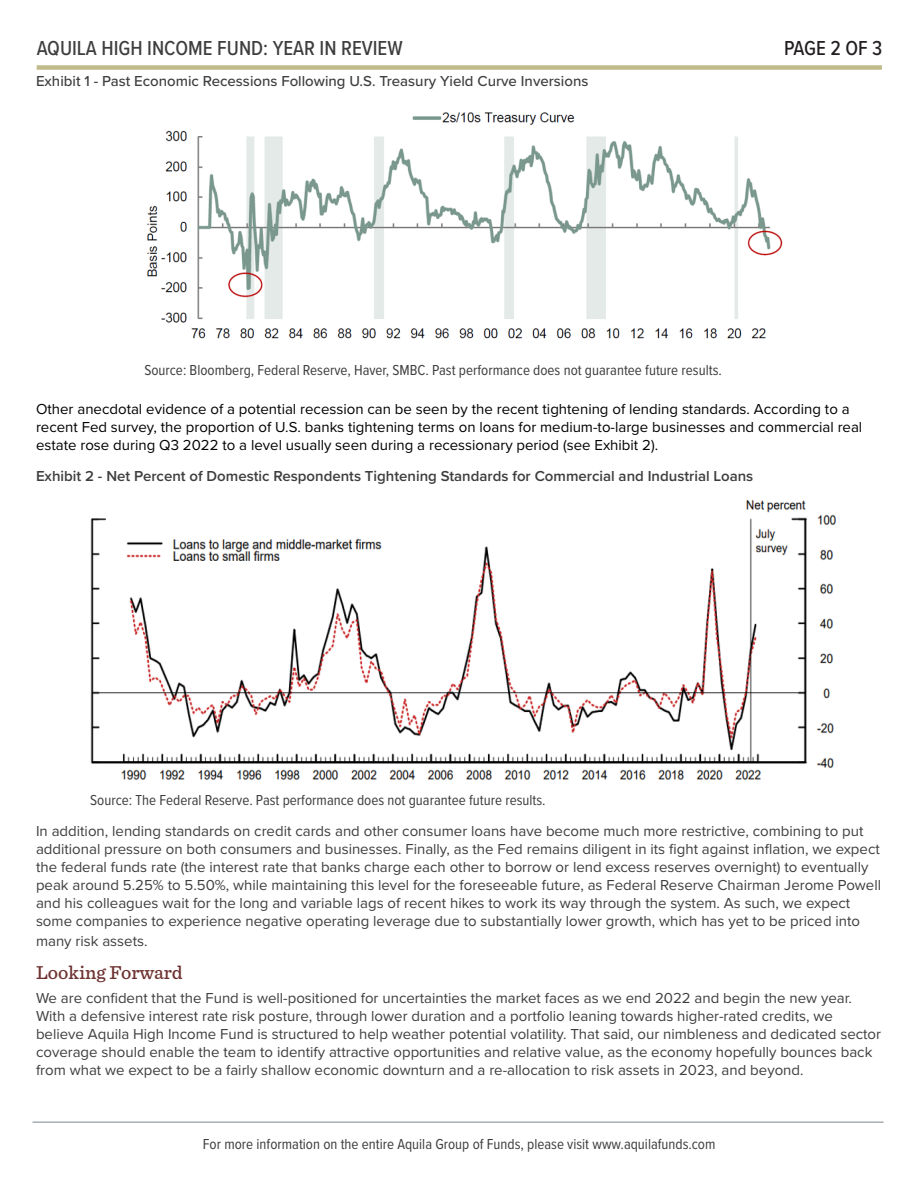
<style>
.page{position:relative;width:918px;height:1188px;background:#fff}
.page>*{position:absolute;margin:0;border:0;box-sizing:border-box;transform-origin:0 0}
.t1{font:500 21px "Proxima Nova Cond";color:#3e3e3f}
.t2{font:500 21px "Proxima Nova Cond";letter-spacing:-.01em;color:#231f20}
.Subhead{font:500 19.5px "Sentinel";color:#6d3231}
.Subhead-2{font:15px/18px "Proxima Nova";color:#3e3e3f}
.Text{font:15px/18px "Proxima Nova";color:#3e3e3f}
.Subhead-3{font:15px/18px "Proxima Nova";color:#000}
.Subhead-4{font:15px "Proxima Nova Cond";color:#3e3e3f}
.Subhead-5{font:600 15px "Proxima Nova";color:#3e3e3f}
.Text-2{font:15px "Proxima Nova Cond";color:#3e3e3f}
.Subhead-6{font:500 15px "Proxima Nova";color:#3e3e3f}
</style>
<div class="page">
<hr style="left:33px;top:1122px;width:851px;height:1px;background:#7c858c">
<img style="left:146px;top:112px;width:637px;height:227px">
<div style="left:37px;top:65px;width:845px;height:5px;background:#c0bb8b"></div>
<img style="left:90px;top:499px;width:746px;height:281px">
<p class="t1" style="left:37px;top:33px;width:368px">AQUILA HIGH INCOME FUND: YEAR IN REVIEW</p>
<p class="t2" style="left:784px;top:33px;width:100px">PAGE 2 OF 3</p>
<p class="Subhead-6" style="left:36px;top:70px;width:554px">Exhibit 1 - Past Economic Recessions Following U.S. Treasury Yield Curve Inversions</p>
<p class="Subhead-4" style="left:144px;top:359px;width:579px">Source: Bloomberg, Federal Reserve, Haver, SMBC. Past performance does not guarantee future results.</p>
<p class="Subhead-3" style="left:36px;top:399px;width:828px">Other anecdotal evidence of a potential recession can be seen by the recent tightening of lending standards. According to a recent Fed survey, the proportion of U.S. banks tightening terms on loans for medium-to-large businesses and commercial real estate rose during Q3 2022 to a level usually seen during a recessionary period (see Exhibit 2).</p>
<p class="Subhead-5" style="left:36px;top:465px;width:719px">Exhibit 2 - Net Percent of Domestic Respondents Tightening Standards for Commercial and Industrial Loans</p>
<p class="Subhead-4" style="left:90px;top:789px;width:457px">Source: The Federal Reserve. Past performance does not guarantee future results.</p>
<p class="Subhead-2" style="left:36px;top:822px;width:847px">In addition, lending standards on credit cards and other consumer loans have become much more restrictive, combining to put additional pressure on both consumers and businesses. Finally, as the Fed remains diligent in its fight against inflation, we expect the federal funds rate (the interest rate that banks charge each other to borrow or lend excess reserves overnight) to eventually peak around 5.25% to 5.50%, while maintaining this level for the foreseeable future, as Federal Reserve Chairman Jerome Powell and his colleagues wait for the long and variable lags of recent hikes to work its way through the system. As such, we expect some companies to experience negative operating leverage due to substantially lower growth, which has yet to be priced into</p>
<p class="Subhead-2" style="left:36px;top:931px;width:113px">many risk assets.</p>
<p class="Subhead" style="left:36px;top:957px;width:148px">Looking Forward</p>
<p class="Text" style="left:36px;top:989px;width:847px">We are confident that the Fund is well-positioned for uncertainties the market faces as we end 2022 and begin the new year.<br>With a defensive interest rate risk posture, through lower duration and a portfolio leaning towards higher-rated credits, we believe Aquila High Income Fund is structured to help weather potential volatility. That said, our nimbleness and dedicated sector coverage should enable the team to identify attractive opportunities and relative value, as the economy hopefully bounces back from what we expect to be a fairly shallow economic downturn and a re-allocation to risk assets in 2023, and beyond.</p>
<p class="Text-2" style="left:203px;top:1133px;width:514px">For more information on the entire Aquila Group of Funds, please visit www.aquilafunds.com</p>
</div>
